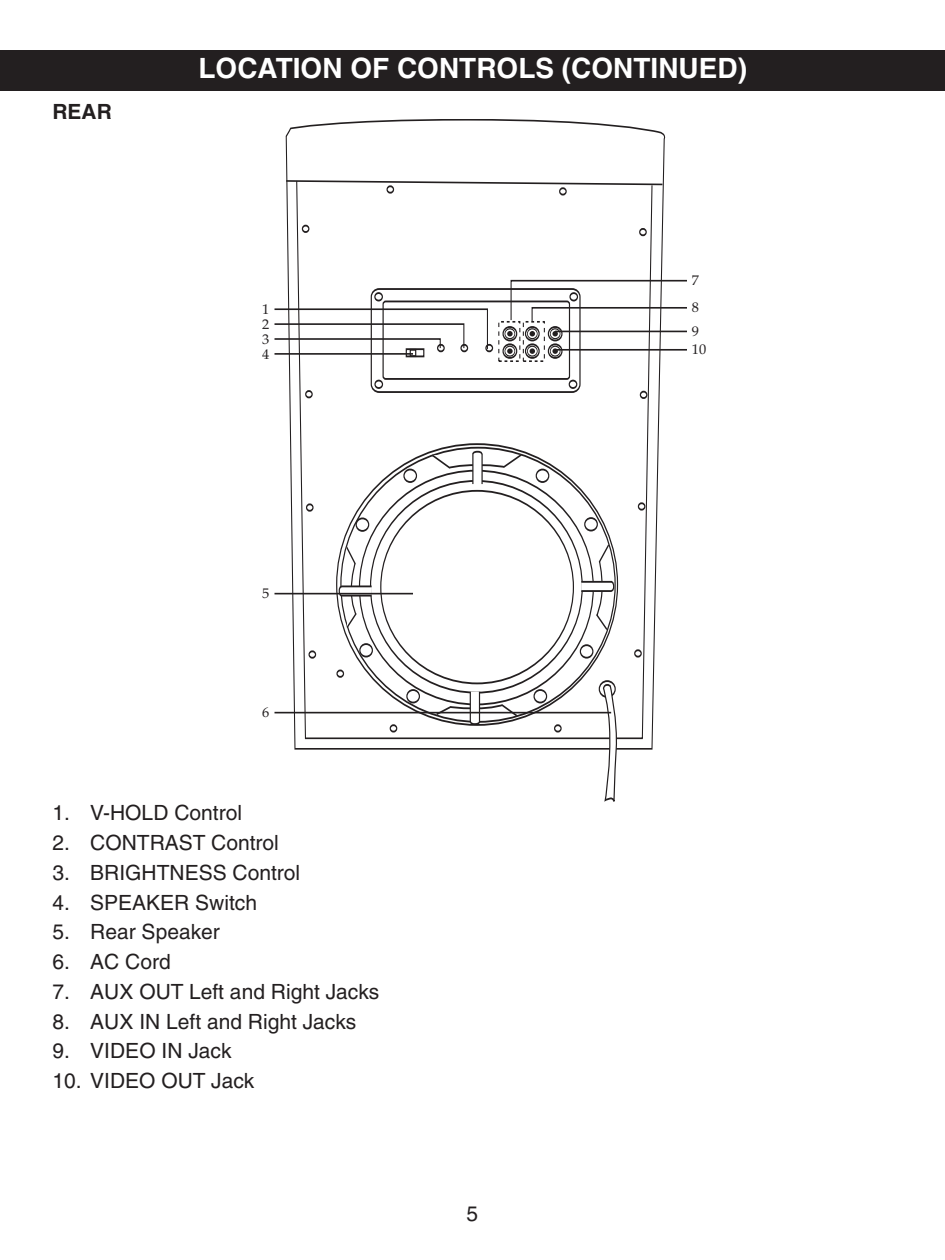
<style>
.page{position:relative;width:945px;height:1260px;background:#fff}
.page>*{position:absolute;margin:0;border:0;box-sizing:border-box;transform-origin:0 0}
.t1{font:700 28px "Helvetica";color:#fff}
.t2{font:21px "Helvetica";color:#231f20}
.t3{font:700 21px "Helvetica";color:#231f20}
.t4{font:14px/27.1px "Palatino";color:#231f20}
</style>
<div class="page">
<div style="left:0;top:50px;width:945px;height:41px;background:#231f20"></div>
<svg style="left:285px;top:119px;width:382px;height:631px"></svg>
<svg style="left:285px;top:179px;width:379px;height:7px"></svg>
<svg style="left:296px;top:179px;width:357px;height:561px"></svg>
<svg style="left:599px;top:681px;width:16px;height:16px"></svg>
<div style="left:599px;top:680px;width:17px;height:18px;border:1px solid #231f20;border-radius:50%"></div>
<svg style="left:602px;top:683px;width:16px;height:119px"></svg>
<hr style="left:275px;top:353px;width:138px;height:2px;background:#231f20">
<hr style="left:275px;top:593px;width:138px;height:1px;background:#231f20">
<hr style="left:275px;top:712px;width:336px;height:1px;background:#231f20">
<svg style="left:274px;top:308px;width:215px;height:43px"></svg>
<div style="left:523px;top:321px;width:22px;height:41px;border:1px dashed #231f20"></div>
<svg style="left:510px;top:279px;width:177px;height:44px"></svg>
<hr style="left:555px;top:331px;width:132px;height:1px;background:#231f20">
<hr style="left:555px;top:349px;width:132px;height:1px;background:#231f20">
<p class="t3" style="left:52px;top:104px;width:61px">REAR</p>
<h1 class="t1" style="left:198px;top:57px;width:550px">LOCATION OF CONTROLS (CONTINUED)</h1>
<p class="t4" style="left:262px;top:296px;width:9px">1</p>
<p class="t4" style="left:262px;top:311px;width:9px">2</p>
<p class="t4" style="left:262px;top:325px;width:9px">3</p>
<p class="t4" style="left:262px;top:340px;width:9px">4</p>
<p class="t4" style="left:692px;top:267px;width:9px">7<br>8</p>
<p class="t4" style="left:692px;top:322px;width:16px;line-height:18.4px">9<br>10</p>
<p class="t4" style="left:262px;top:580px;width:9px">5</p>
<p class="t4" style="left:262px;top:699px;width:9px">6</p>
<p class="t2" style="left:52px;top:805px;width:191px">1. V-HOLD Control</p>
<p class="t2" style="left:52px;top:835px;width:228px">2. CONTRAST Control</p>
<p class="t2" style="left:52px;top:865px;width:249px">3. BRIGHTNESS Control</p>
<p class="t2" style="left:52px;top:894px;width:206px">4. SPEAKER Switch</p>
<p class="t2" style="left:52px;top:924px;width:169px">5. Rear Speaker</p>
<p class="t2" style="left:52px;top:954px;width:120px">6. AC Cord</p>
<p class="t2" style="left:52px;top:984px;width:328px">7. AUX OUT Left and Right Jacks</p>
<p class="t2" style="left:52px;top:1013px;width:305px">8. AUX IN Left and Right Jacks</p>
<p class="t2" style="left:52px;top:1043px;width:181px">9. VIDEO IN Jack</p>
<p class="t2" style="left:52px;top:1073px;width:203px">10. VIDEO OUT Jack</p>
<p class="t2" style="left:467px;top:1206px;width:13px">5</p>
</div>
